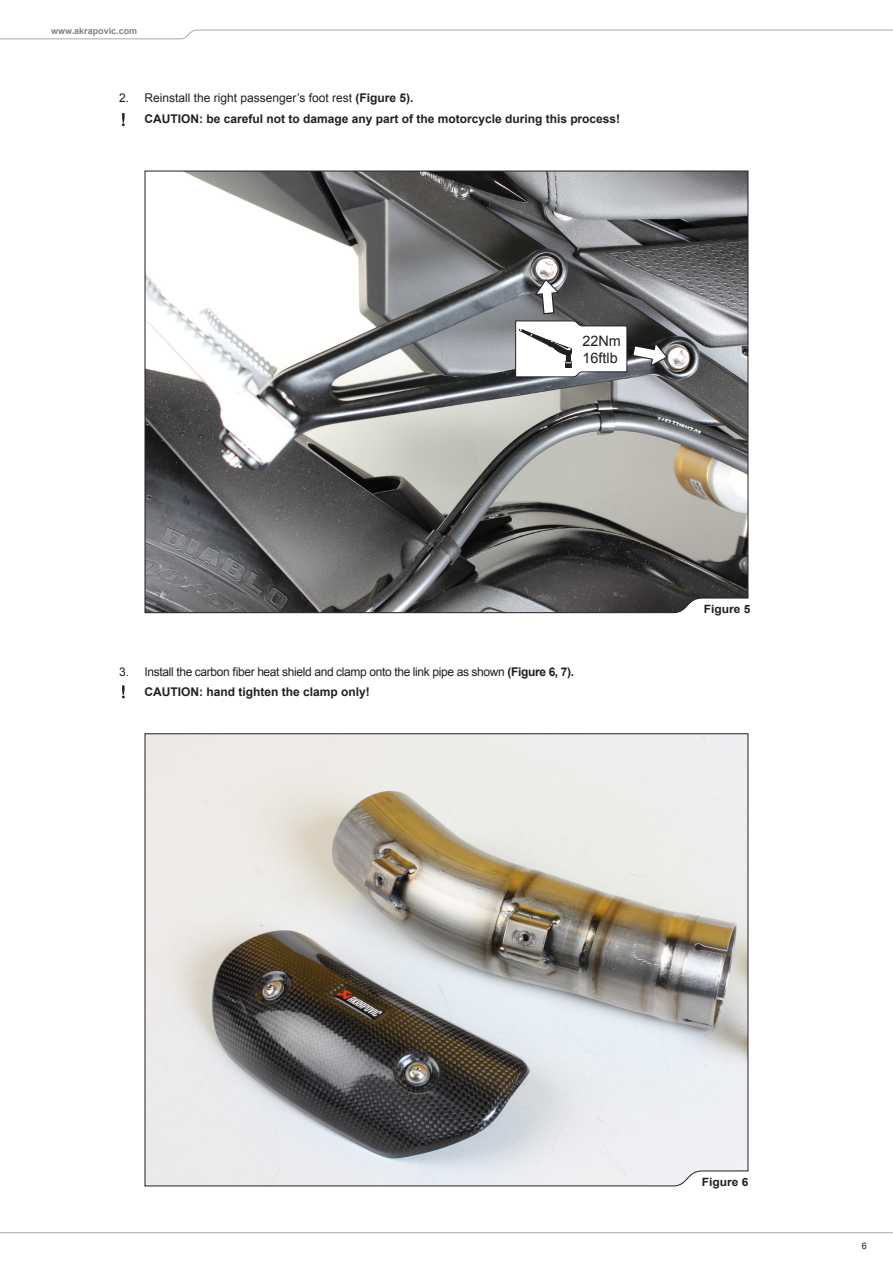
<style>
.page{position:relative;width:893px;height:1263px;background:#fff}
.page>*{position:absolute;margin:0;border:0;box-sizing:border-box;transform-origin:0 0}
.t1{font:14.4px/17.2px "Arial";color:#231f20}
.body_txt_bold{font:700 12px "Arial";color:#231f20}
.body_txt_bold-2{font:12px "Arial";letter-spacing:-.03em;color:#231f20}
.body_txt_bold-3{font:12px "Arial";color:#231f20}
.body_txt_bold-4{font:700 11.4px "Arial";color:#231f20;scale:1.05 1}
.t2{font:700 9px "Arial";color:#808285}
.t3{font:9px "Arial";color:#231f20}
.s1{font-weight:700}
</style>
<div class="page">
<svg style="left:0;top:29px;width:893px;height:10px"></svg>
<svg style="left:0;top:1232px;width:893px;height:2px;background:#d3d3d5"></svg>
<svg style="left:144px;top:170px;width:605px;height:443px"></svg>
<svg style="left:144px;top:733px;width:605px;height:454px;background:#c2c0bc"></svg>
<svg style="left:536px;top:279px;width:22px;height:35px"></svg>
<svg style="left:515px;top:320px;width:153px;height:57px"></svg>
<svg style="left:122px;top:113px;width:3px;height:13px"></svg>
<svg style="left:122px;top:685px;width:3px;height:13px"></svg>
<p class="t2" style="left:51px;top:25px;width:88px">www.akrapovic.com</p>
<p class="body_txt_bold-2" style="left:119px;top:90px;width:12px">2.</p>
<p class="body_txt_bold-3" style="left:145px;top:90px;width:271px">Reinstall the right passenger’s foot rest <span class="s1">(Figure 5).</span></p>
<p class="body_txt_bold" style="left:145px;top:110px;width:477px">CAUTION: be careful not to damage any part of the motorcycle during this process!</p>
<p class="t1" style="left:582px;top:332px;width:40px">22Nm<br>16ftlb</p>
<p class="body_txt_bold-2" style="left:119px;top:664px;width:12px">3.</p>
<p class="body_txt_bold-2" style="left:145px;top:664px;width:431px">Install the carbon fiber heat shield and clamp onto the link pipe as shown <span class="s1">(Figure 6, 7).</span></p>
<p class="body_txt_bold" style="left:145px;top:684px;width:227px">CAUTION: hand tighten the clamp only!</p>
<p class="body_txt_bold-4" style="left:704px;top:601px;width:46px">Figure 5</p>
<p class="body_txt_bold-4" style="left:702px;top:1175px;width:46px">Figure 6</p>
<p class="t3" style="left:862px;top:1240px;width:7px">6</p>
</div>
